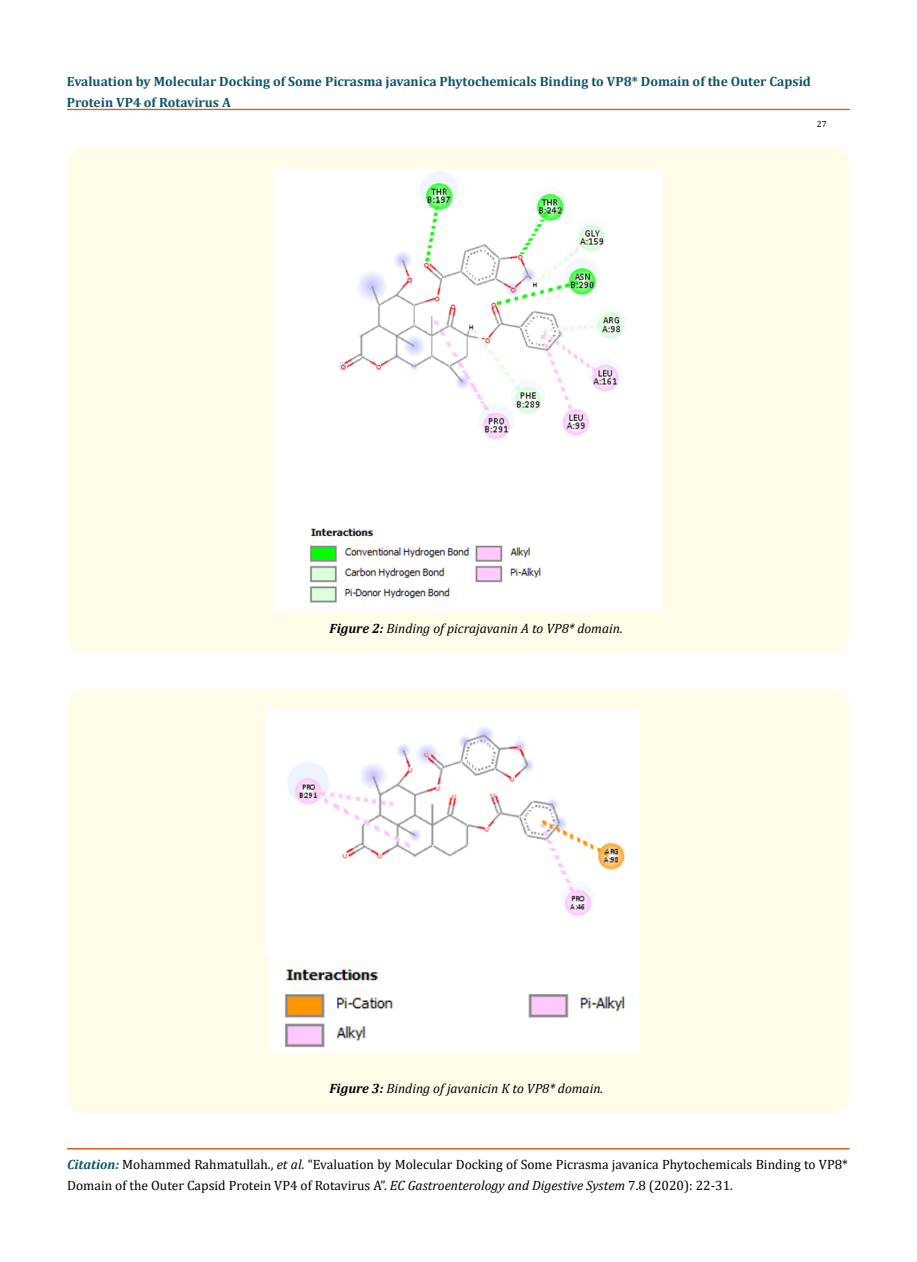
<style>
.page{position:relative;width:917px;height:1262px;background:#fff}
.page>*{position:absolute;margin:0;border:0;box-sizing:border-box;transform-origin:0 0}
.t1{font:13.5px/21px "Cambria";color:#000}
.t2{font:700 13.5px/21px "Cambria";color:#0e546a}
.t3{font:italic 13.5px "Cambria";color:#000}
.t4{font:9px "Cambria";color:#000}
.s1{font-weight:700}
.s2{font-weight:700;font-style:italic;color:#0e546a}
.s3{font-style:italic}
</style>
<div class="page">
<div style="left:67px;top:109px;width:782px;height:1px;border:1px solid #e05d1a"></div>
<div style="left:67px;top:1148px;width:782px;height:1px;border:1px solid #e05d1a"></div>
<div style="left:67px;top:147px;width:782px;height:507px;background:#fffde9;border-radius:18px"></div>
<img style="left:273px;top:171px;width:388px;height:440px">
<div style="left:68px;top:689px;width:781px;height:425px;background:#fffde9;border-radius:18px"></div>
<img style="left:267px;top:710px;width:372px;height:243px">
<img style="left:270px;top:954px;width:369px;height:99px">
<p class="t2" style="left:67px;top:71px;width:745px">Evaluation by Molecular Docking of Some Picrasma javanica Phytochemicals Binding to VP8* Domain of the Outer Capsid<br>Protein VP4 of Rotavirus A</p>
<p class="t4" style="left:816px;top:118px;width:11px">27</p>
<p class="t3" style="left:329px;top:619px;width:295px"><span class="s1">Figure 2:</span> Binding of picrajavanin A to VP8* domain.</p>
<p class="t3" style="left:329px;top:1078px;width:275px"><span class="s1">Figure 3:</span> Binding of javanicin K to VP8* domain.</p>
<p class="t1" style="left:67px;top:1153px;width:782px"><span class="s2">Citation:</span> Mohammed Rahmatullah., <span class="s3">et al</span>. “Evaluation by Molecular Docking of Some Picrasma javanica Phytochemicals Binding to VP8*<br>Domain of the Outer Capsid Protein VP4 of Rotavirus A”. <span class="s3">EC Gastroenterology and Digestive System</span> 7.8 (2020): 22-31.</p>
</div>
